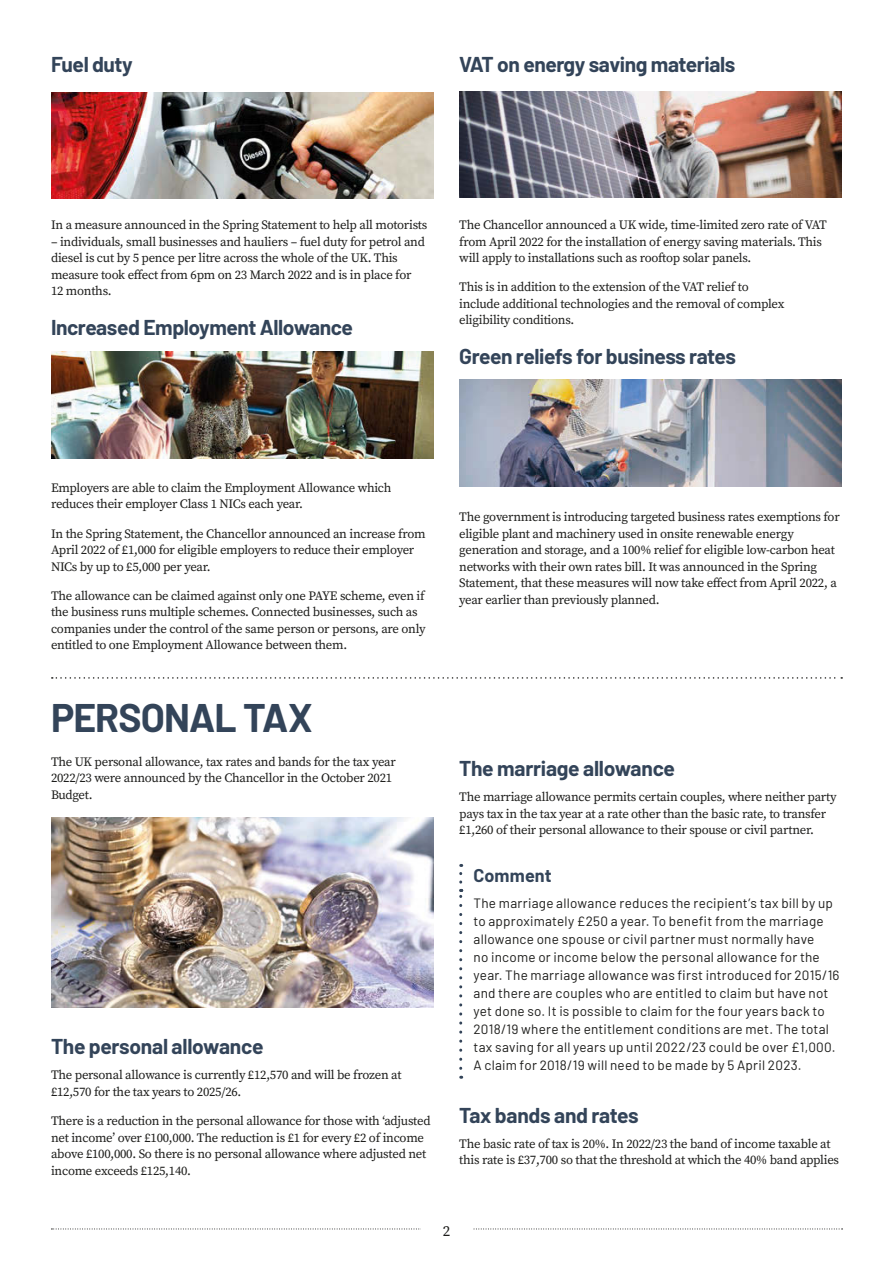
<style>
.page{position:relative;width:893px;height:1263px;background:#fff}
.page>*{position:absolute;margin:0;border:0;box-sizing:border-box;transform-origin:0 0}
.t1{font:700 39px "Barlow";letter-spacing:-.02em;color:#334459}
.t2{font:700 21px "Barlow";letter-spacing:-.02em;color:#334459}
.t3{font:700 18px "Barlow";letter-spacing:.005em;color:#334459}
.t4{font:15px "Source Serif Pro";color:#1d1d1b}
.t5{font:13.5px/18px "Barlow";letter-spacing:.015em;color:#1d1d1b}
.t6{font:12.75px/16.5px "Source Serif Pro";letter-spacing:-.02em;color:#1d1d1b}
</style>
<div class="page">
<svg style="left:51px;top:1228px;width:792px;height:1px"></svg>
<div style="left:421px;top:1208px;width:51px;height:42px;background:#fff"></div>
<svg style="left:52px;top:677px;width:790px;height:2px"></svg>
<svg style="left:459px;top:889px;width:3px;height:179px"></svg>
<svg style="left:459px;top:864px;width:3px;height:18px"></svg>
<img style="left:51px;top:92px;width:383px;height:107px">
<img style="left:51px;top:352px;width:383px;height:106px">
<img style="left:459px;top:91px;width:383px;height:107px">
<img style="left:459px;top:380px;width:383px;height:106px">
<img style="left:51px;top:817px;width:383px;height:190px">
<h2 class="t2" style="left:51px;top:49px;width:83px">Fuel duty</h2>
<h2 class="t2" style="left:459px;top:49px;width:278px">VAT on energy saving materials</h2>
<p class="t6" style="left:51px;top:217px;width:378px">In a measure announced in the Spring Statement to help all motorists</p>
<p class="t6" style="left:51px;top:233px;width:375px">– individuals, small businesses and hauliers – fuel duty for petrol and diesel is cut by 5 pence per litre across the whole of the UK. This measure took effect from 6pm on 23 March 2022 and is in place for 12 months.</p>
<h2 class="t2" style="left:51px;top:312px;width:303px">Increased Employment Allowance</h2>
<p class="t6" style="left:459px;top:217px;width:369px">The Chancellor announced a UK wide, time-limited zero rate of VAT from April 2022 for the installation of energy saving materials. This will apply to installations such as rooftop solar panels.</p>
<p class="t6" style="left:459px;top:279px;width:327px">This is in addition to the extension of the VAT relief to include additional technologies and the removal of complex eligibility conditions.</p>
<h2 class="t2" style="left:459px;top:341px;width:278px">Green reliefs for business rates</h2>
<p class="t6" style="left:51px;top:479px;width:342px">Employers are able to claim the Employment Allowance which reduces their employer Class 1 NICs each year.</p>
<p class="t6" style="left:51px;top:525px;width:376px">In the Spring Statement, the Chancellor announced an increase from<br>April 2022 of £1,000 for eligible employers to reduce their employer<br>NICs by up to £5,000 per year.</p>
<p class="t6" style="left:51px;top:587px;width:376px">The allowance can be claimed against only one PAYE scheme, even if the business runs multiple schemes. Connected businesses, such as companies under the control of the same person or persons, are only entitled to one Employment Allowance between them.</p>
<p class="t6" style="left:459px;top:509px;width:382px">The government is introducing targeted business rates exemptions for eligible plant and machinery used in onsite renewable energy generation and storage, and a 100% relief for eligible low-carbon heat networks with their own rates bill. It was announced in the Spring Statement, that these measures will now take effect from April 2022, a year earlier than previously planned.</p>
<h1 class="t1" style="left:51px;top:689px;width:263px">PERSONAL TAX</h1>
<p class="t6" style="left:51px;top:753px;width:346px">The UK personal allowance, tax rates and bands for the tax year<br>2022/23 were announced by the Chancellor in the October 2021<br>Budget.</p>
<h2 class="t2" style="left:51px;top:1031px;width:214px">The personal allowance</h2>
<p class="t6" style="left:51px;top:1067px;width:352px">The personal allowance is currently £12,570 and will be frozen at £12,570 for the tax years to 2025/26.</p>
<p class="t6" style="left:51px;top:1113px;width:381px">There is a reduction in the personal allowance for those with ‘adjusted net income’ over £100,000. The reduction is £1 for every £2 of income above £100,000. So there is no personal allowance where adjusted net income exceeds £125,140.</p>
<h2 class="t2" style="left:459px;top:753px;width:217px">The marriage allowance</h2>
<p class="t6" style="left:459px;top:789px;width:379px">The marriage allowance permits certain couples, where neither party pays tax in the tax year at a rate other than the basic rate, to transfer £1,260 of their personal allowance to their spouse or civil partner.</p>
<h3 class="t3" style="left:473px;top:862px;width:80px">Comment</h3>
<p class="t5" style="left:473px;top:893px;width:368px">The marriage allowance reduces the recipient’s tax bill by up to approximately £250 a year. To benefit from the marriage allowance one spouse or civil partner must normally have<br>no income or income below the personal allowance for the year. The marriage allowance was first introduced for 2015/16 and there are couples who are entitled to claim but have not yet done so. It is possible to claim for the four years back to 2018/19 where the entitlement conditions are met. The total tax saving for all years up until 2022/23 could be over £1,000.<br>A claim for 2018/19 will need to be made by 5 April 2023.</p>
<h2 class="t2" style="left:459px;top:1100px;width:181px">Tax bands and rates</h2>
<p class="t6" style="left:459px;top:1135px;width:381px">The basic rate of tax is 20%. In 2022/23 the band of income taxable at this rate is £37,700 so that the threshold at which the 40% band applies</p>
<p class="t4" style="left:443px;top:1221px;width:9px">2</p>
</div>
